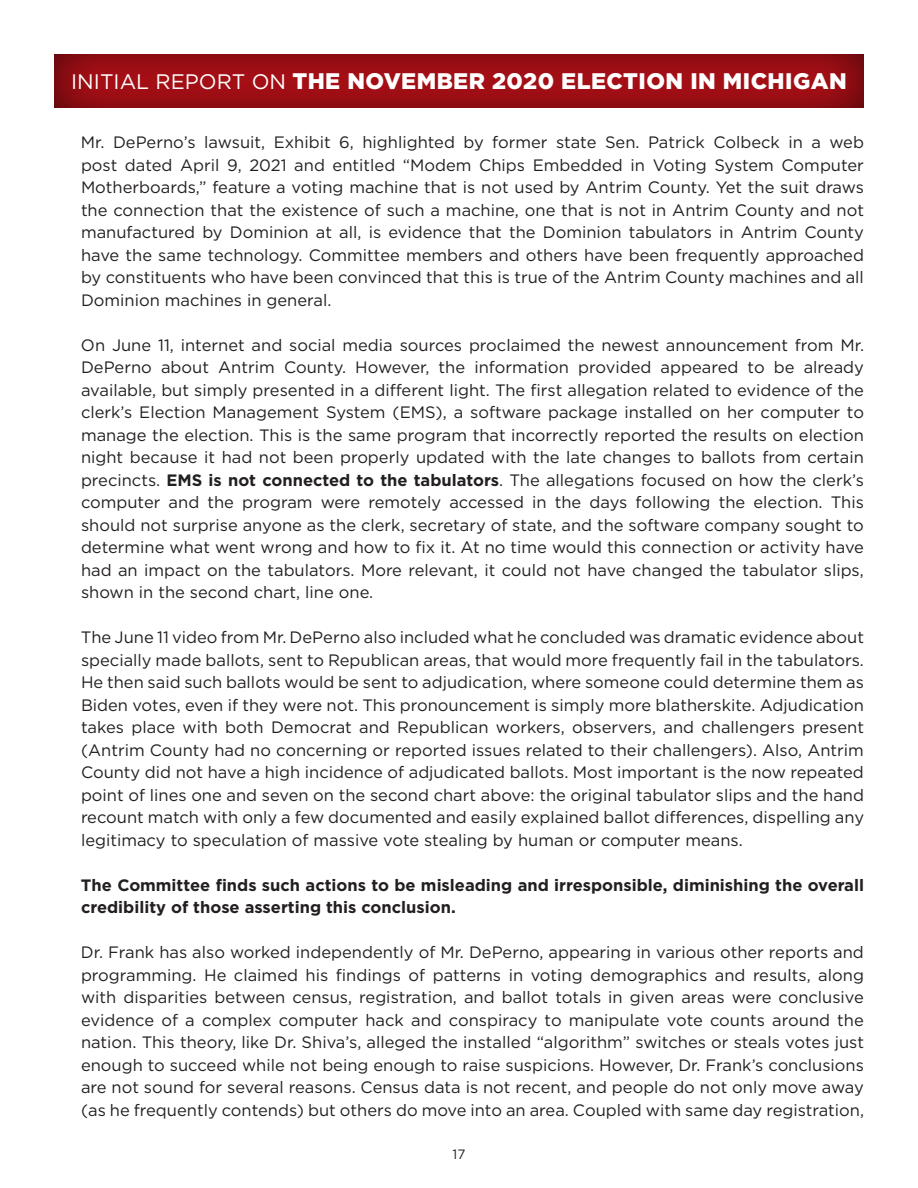
<style>
.page{position:relative;width:918px;height:1188px;background:#fff}
.page>*{position:absolute;margin:0;border:0;box-sizing:border-box;transform-origin:0 0}
.t1{font:900 22.5px "Gotham";letter-spacing:.02em;color:#fff}
.t2{font:16.5px/22.5px "Gotham";color:#231f20;text-align:justify}
.t3{font:700 16.5px/22.5px "Gotham";color:#231f20}
.t4{font:13.5px "Gotham";color:#231f20}
.s1{font-weight:400;font-size:21px}
.s2{font-weight:700}
</style>
<div class="page">
<div style="left:52px;top:54px;width:814px;height:54px;background:#231f20;opacity:.75"></div>
<h1 class="t1" style="left:71px;top:65px;width:777px"><span class="s1">INITIAL REPORT ON</span> THE NOVEMBER 2020 ELECTION IN MICHIGAN</h1>
<p class="t2" style="left:81px;top:131px;width:785px">Mr. DePerno’s lawsuit, Exhibit 6, highlighted by former state Sen. Patrick Colbeck in a web post dated April 9, 2021 and entitled “Modem Chips Embedded in Voting System Computer Motherboards,” feature a voting machine that is not used by Antrim County. Yet the suit draws the connection that the existence of such a machine, one that is not in Antrim County and not manufactured by Dominion at all, is evidence that the Dominion tabulators in Antrim County have the same technology. Committee members and others have been frequently approached by constituents who have been convinced that this is true of the Antrim County machines and all Dominion machines in general.</p>
<p class="t2" style="left:81px;top:333px;width:785px">On June 11, internet and social media sources proclaimed the newest announcement from Mr.<br>DePerno about Antrim County. However, the information provided appeared to be already available, but simply presented in a different light. The first allegation related to evidence of the clerk’s Election Management System (EMS), a software package installed on her computer to manage the election. This is the same program that incorrectly reported the results on election night because it had not been properly updated with the late changes to ballots from certain precincts. <span class="s2">EMS is not connected to the tabulators</span>. The allegations focused on how the clerk’s computer and the program were remotely accessed in the days following the election. This should not surprise anyone as the clerk, secretary of state, and the software company sought to determine what went wrong and how to fix it. At no time would this connection or activity have had an impact on the tabulators. More relevant, it could not have changed the tabulator slips, shown in the second chart, line one.</p>
<p class="t2" style="left:81px;top:626px;width:785px">The June 11 video from Mr. DePerno also included what he concluded was dramatic evidence about specially made ballots, sent to Republican areas, that would more frequently fail in the tabulators.<br>He then said such ballots would be sent to adjudication, where someone could determine them as Biden votes, even if they were not. This pronouncement is simply more blatherskite. Adjudication takes place with both Democrat and Republican workers, observers, and challengers present (Antrim County had no concerning or reported issues related to their challengers). Also, Antrim County did not have a high incidence of adjudicated ballots. Most important is the now repeated point of lines one and seven on the second chart above: the original tabulator slips and the hand recount match with only a few documented and easily explained ballot differences, dispelling any legitimacy to speculation of massive vote stealing by human or computer means.</p>
<p class="t3" style="left:81px;top:874px;width:785px">The Committee finds such actions to be misleading and irresponsible, diminishing the overall credibility of those asserting this conclusion.</p>
<p class="t2" style="left:81px;top:941px;width:785px">Dr. Frank has also worked independently of Mr. DePerno, appearing in various other reports and programming. He claimed his findings of patterns in voting demographics and results, along with disparities between census, registration, and ballot totals in given areas were conclusive evidence of a complex computer hack and conspiracy to manipulate vote counts around the nation. This theory, like Dr. Shiva’s, alleged the installed “algorithm” switches or steals votes just enough to succeed while not being enough to raise suspicions. However, Dr. Frank’s conclusions are not sound for several reasons. Census data is not recent, and people do not only move away (as he frequently contends) but others do move into an area. Coupled with same day registration,</p>
<p class="t4" style="left:453px;top:1145px;width:14px">17</p>
</div>
